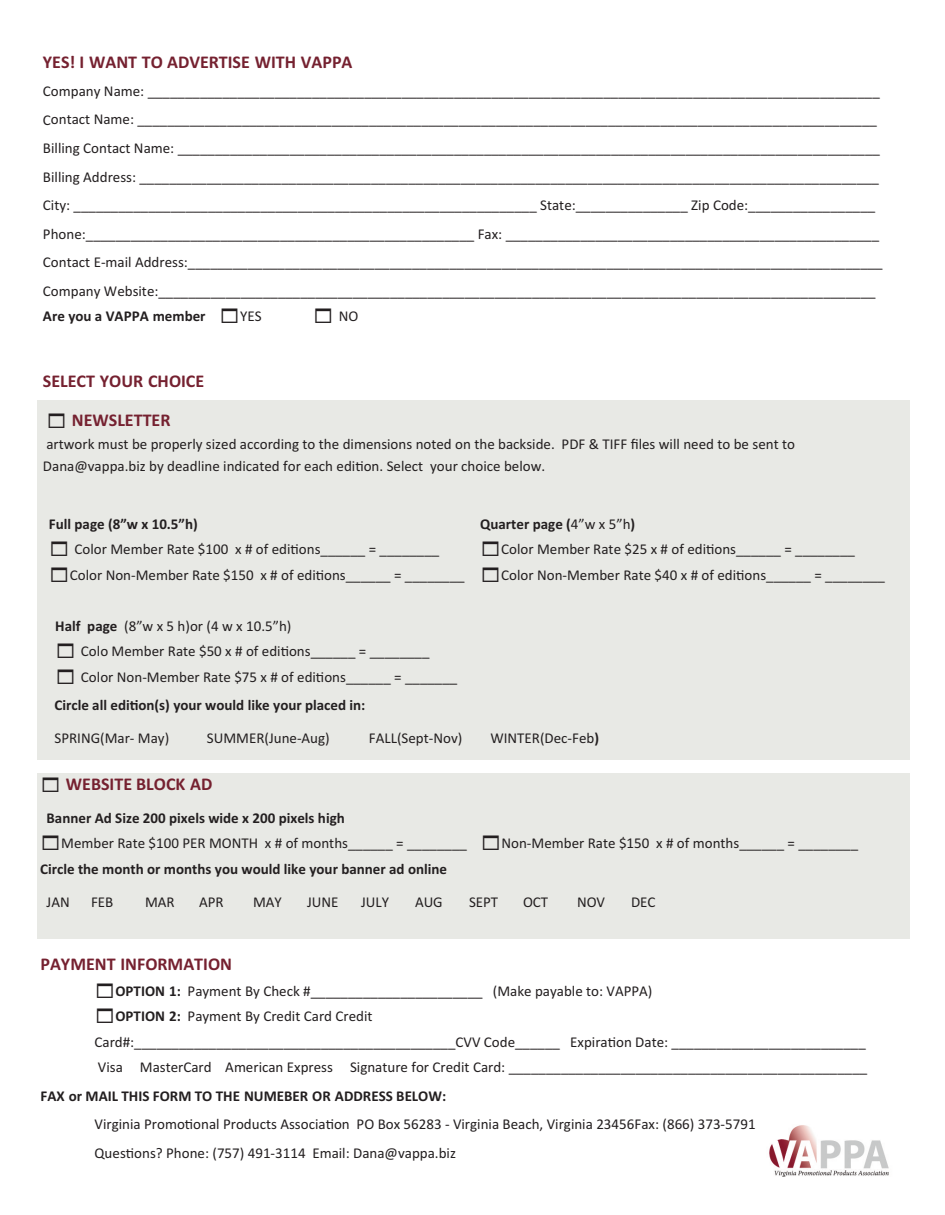
<style>
.page{position:relative;width:945px;height:1215px;background:#fff}
.page>*{position:absolute;margin:0;border:0;box-sizing:border-box;transform-origin:0 0}
.t1{font:700 18px/39px "Calibri";color:#752130;text-align:center}
.t2{font:15px/28.5px "Calibri";color:#231f20}
.t3{font:700 15px "Calibri";color:#231f20}
.s1{font-weight:700}
</style>
<div class="page">
<div style="left:37px;top:400px;width:872px;height:359px;background:#e8e9e5"></div>
<img style="left:769px;top:1125px;width:120px;height:52px">
<div style="left:37px;top:773px;width:872px;height:165px;background:#e8e9e5"></div>
<p class="t1" style="left:43px;top:42px;width:311px">yES! I WANT TO ADVERTISE WITH VAPPA</p>
<p class="t2" style="left:43px;top:77px;width:841px">Company Name: __________________________________________________________________________________________________ Contact Name: ___________________________________________________________________________________________________ Billing Contact Name: ______________________________________________________________________________________________ Billing Address: ___________________________________________________________________________________________________ City: ______________________________________________________________ State:_______________ Zip Code:_________________ Phone:____________________________________________________ Fax: __________________________________________________ Contact E-mail Address:_____________________________________________________________________________________________ Company Website:________________________________________________________________________________________________</p>
<p class="t3" style="left:43px;top:307px;width:164px">Are you a VAPPA member</p>
<p class="t2" style="left:240px;top:302px;width:23px">YES</p>
<p class="t2" style="left:339px;top:302px;width:21px">NO</p>
<p class="t1" style="left:43px;top:361px;width:163px">SELECT yOuR CHOICE<br>NEWSLETTER</p>
<p class="t2" style="left:43px;top:432px;width:754px;line-height:22.5px">artwork must be properly sized according to the dimensions noted on the backside. PDF &amp; TIFF files will need to be sent to<br>Dana@vappa.biz by deadline indicated for each edition. Select your choice below.</p>
<p class="t3" style="left:49px;top:515px;width:150px">Full page (8”w x 10.5”h)</p>
<p class="t2" style="left:70px;top:536px;width:396px;line-height:25.5px;text-indent:5px">Color Member Rate $100 x # of editions______ = ________<br>Color Non-Member Rate $150 x # of editions______ = ________</p>
<p class="t2" style="left:81px;top:613px;width:378px;line-height:25.5px;text-indent:-26px"><span class="s1">Half page</span> (8”w x 5 h)or (4 w x 10.5”h)<br>Colo Member Rate $50 x # of editions______ = ________<br>Color Non-Member Rate $75 x # of editions______ = _______</p>
<p class="t2" style="left:501px;top:511px;width:385px;line-height:25.5px;text-indent:-21px"><span class="s1">Quarter page (</span>4”w x 5”h<span class="s1">)<br></span>Color Member Rate $25 x # of editions______ = ________<br>Color Non-Member Rate $40 x # of editions______ = ________</p>
<p class="t3" style="left:54px;top:696px;width:313px">Circle all edition(s) your would like your placed in:</p>
<p class="t2" style="left:54px;top:723px;width:116px">SPRING(Mar- May)</p>
<p class="t2" style="left:207px;top:723px;width:124px">SUMMER(June-Aug)</p>
<p class="t2" style="left:369px;top:723px;width:95px">FALL(Sept-Nov)</p>
<p class="t2" style="left:490px;top:723px;width:110px">WINTER(Dec-Feb<span class="s1">)</span></p>
<p class="t1" style="left:66px;top:764px;width:148px">WEBSITE BLOCK AD</p>
<p class="t3" style="left:47px;top:809px;width:300px">Banner Ad Size 200 pixels wide x 200 pixels high</p>
<p class="t2" style="left:61px;top:829px;width:407px">Member Rate $100 PER MONTH x # of months______ = ________</p>
<p class="t2" style="left:502px;top:829px;width:358px">Non-Member Rate $150 x # of months______ = ________</p>
<p class="t3" style="left:40px;top:860px;width:408px">Circle the month or months you would like your banner ad online</p>
<p class="t2" style="left:47px;top:887px;width:25px">JAN</p>
<p class="t2" style="left:91px;top:887px;width:24px">FEB</p>
<p class="t2" style="left:145px;top:887px;width:31px">MAR</p>
<p class="t2" style="left:199px;top:887px;width:26px">APR</p>
<p class="t2" style="left:253px;top:887px;width:30px">MAY</p>
<p class="t2" style="left:307px;top:887px;width:33px">JUNE</p>
<p class="t2" style="left:361px;top:887px;width:30px">JULY</p>
<p class="t2" style="left:415px;top:887px;width:29px">AUG</p>
<p class="t2" style="left:469px;top:887px;width:31px">SEPT</p>
<p class="t2" style="left:523px;top:887px;width:27px">OCT</p>
<p class="t2" style="left:577px;top:887px;width:30px">NOV</p>
<p class="t2" style="left:631px;top:887px;width:26px">DEC</p>
<p class="t1" style="left:40px;top:945px;width:193px">PAyMENT INFORMATION</p>
<p class="t2" style="left:116px;top:976px;width:538px"><span class="s1">OPTION 1:</span> Payment By Check #_______________________ (Make payable to: VAPPA)</p>
<p class="t2" style="left:116px;top:1002px;width:259px"><span class="s1">OPTION 2:</span> Payment By Credit Card Credit</p>
<p class="t2" style="left:95px;top:1027px;width:773px">Card#:___________________________________________CVV Code______ Expiration Date: __________________________</p>
<p class="t2" style="left:98px;top:1053px;width:771px">Visa MasterCard American Express Signature for Credit Card: ________________________________________________</p>
<p class="t3" style="left:41px;top:1087px;width:407px">FAX or MAIL THIS FORM TO THE NuMEBER OR ADDRESS BELOW:</p>
<p class="t2" style="left:95px;top:1110px;width:663px">Virginia Promotional Products Association PO Box 56283 - Virginia Beach, Virginia 23456Fax: (866) 373-5791<br>Questions? Phone: (757) 491-3114 Email: Dana@vappa.biz</p>
</div>
